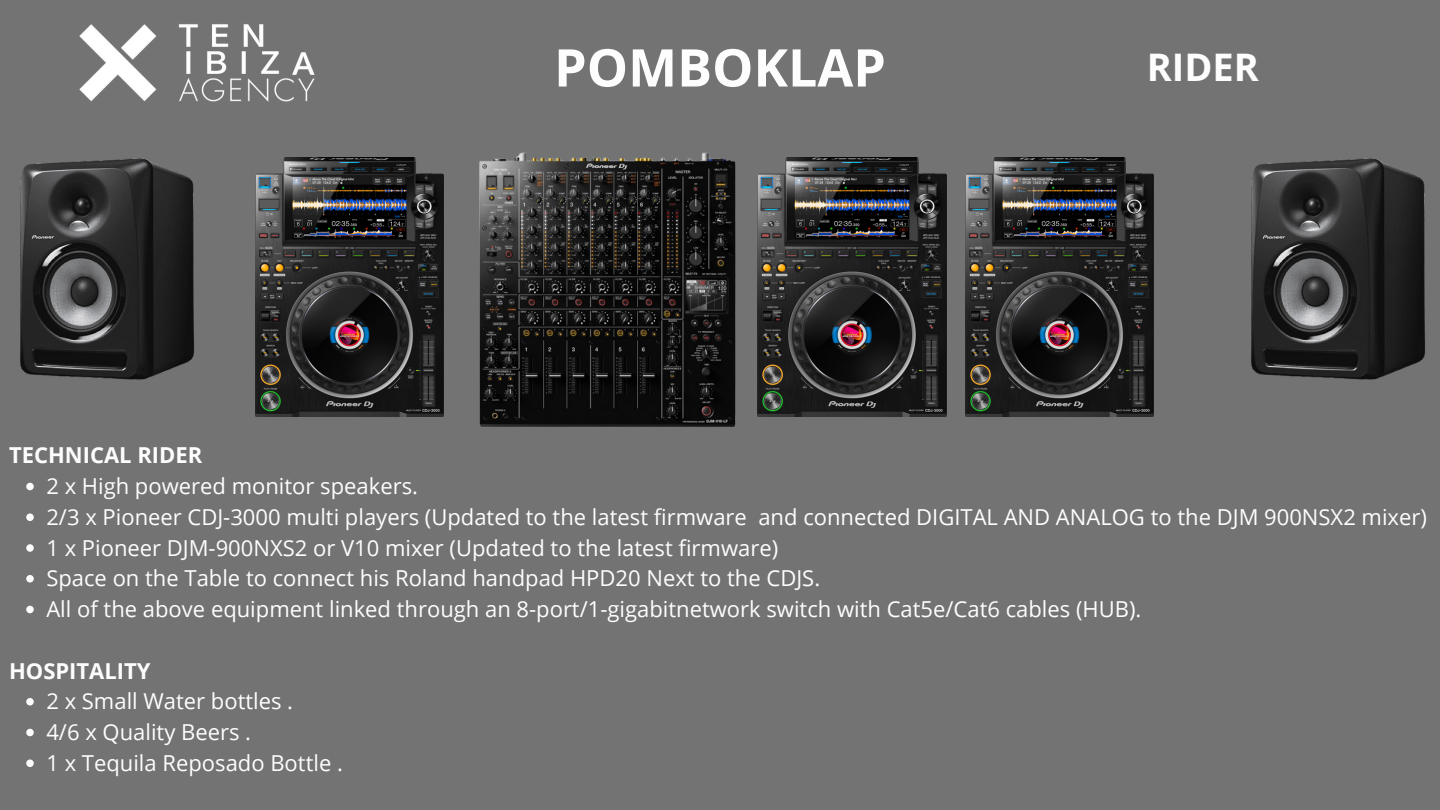
<style>
.page{position:relative;width:1440px;height:810px;background:#737373}
.page>*{position:absolute;margin:0;border:0;box-sizing:border-box;transform-origin:0 0}
.t1{font:700 52px "Open Sans";color:#fefdfd}
.t2{font:700 38px "Open Sans";color:#fefdfd}
.t3{font:22px "Open Sans";color:#fefdfd}
.t4{font:700 22px "Open Sans";color:#fefdfd}
</style>
<div class="page">
<img style="left:479px;top:152px;width:279px;height:275px">
<img style="left:255px;top:157px;width:188px;height:260px">
<img style="left:1251px;top:158px;width:174px;height:222px">
<img style="left:20px;top:157px;width:299px;height:225px">
<img style="left:79px;top:24px;width:236px;height:78px">
<svg style="left:26px;top:483px;width:8px;height:7px"></svg>
<svg style="left:26px;top:514px;width:8px;height:7px"></svg>
<svg style="left:26px;top:544px;width:8px;height:8px"></svg>
<svg style="left:26px;top:575px;width:8px;height:8px"></svg>
<svg style="left:26px;top:606px;width:8px;height:7px"></svg>
<svg style="left:26px;top:698px;width:8px;height:8px"></svg>
<svg style="left:26px;top:729px;width:8px;height:7px"></svg>
<svg style="left:26px;top:760px;width:8px;height:7px"></svg>
<img style="left:758px;top:157px;width:188px;height:260px">
<img style="left:966px;top:157px;width:188px;height:260px">
<h3 class="t1" style="left:554px;top:31px;width:333px">POMBOKLAP</h3>
<p class="t2" style="left:1147px;top:40px;width:114px">RIDER</p>
<p class="t4" style="left:9px;top:440px;width:195px">TECHNICAL RIDER</p>
<h2 class="t3" style="left:46px;top:471px;width:373px">2 x High powered monitor speakers.</h2>
<p class="t3" style="left:46px;top:501px;width:1382px">2/3 x Pioneer CDJ-3000 multi players (Updated to the latest firmware and connected DIGITAL AND ANALOG to the DJM 900NSX2 mixer)</p>
<p class="t3" style="left:46px;top:532px;width:733px">1 x Pioneer DJM-900NXS2 or V10 mixer (Updated to the latest firmware)</p>
<h3 class="t3" style="left:46px;top:563px;width:775px">Space on the Table to connect his Roland handpad HPD20 Next to the CDJS.</h3>
<p class="t3" style="left:46px;top:594px;width:1097px">All of the above equipment linked through an 8-port/1-gigabitnetwork switch with Cat5e/Cat6 cables (HUB).</p>
<p class="t4" style="left:9px;top:655px;width:143px">HOSPITALITY</p>
<p class="t3" style="left:46px;top:686px;width:248px">2 x Small Water bottles .</p>
<p class="t3" style="left:46px;top:717px;width:206px">4/6 x Quality Beers .</p>
<p class="t3" style="left:46px;top:747px;width:298px">1 x Tequila Reposado Bottle .</p>
</div>
